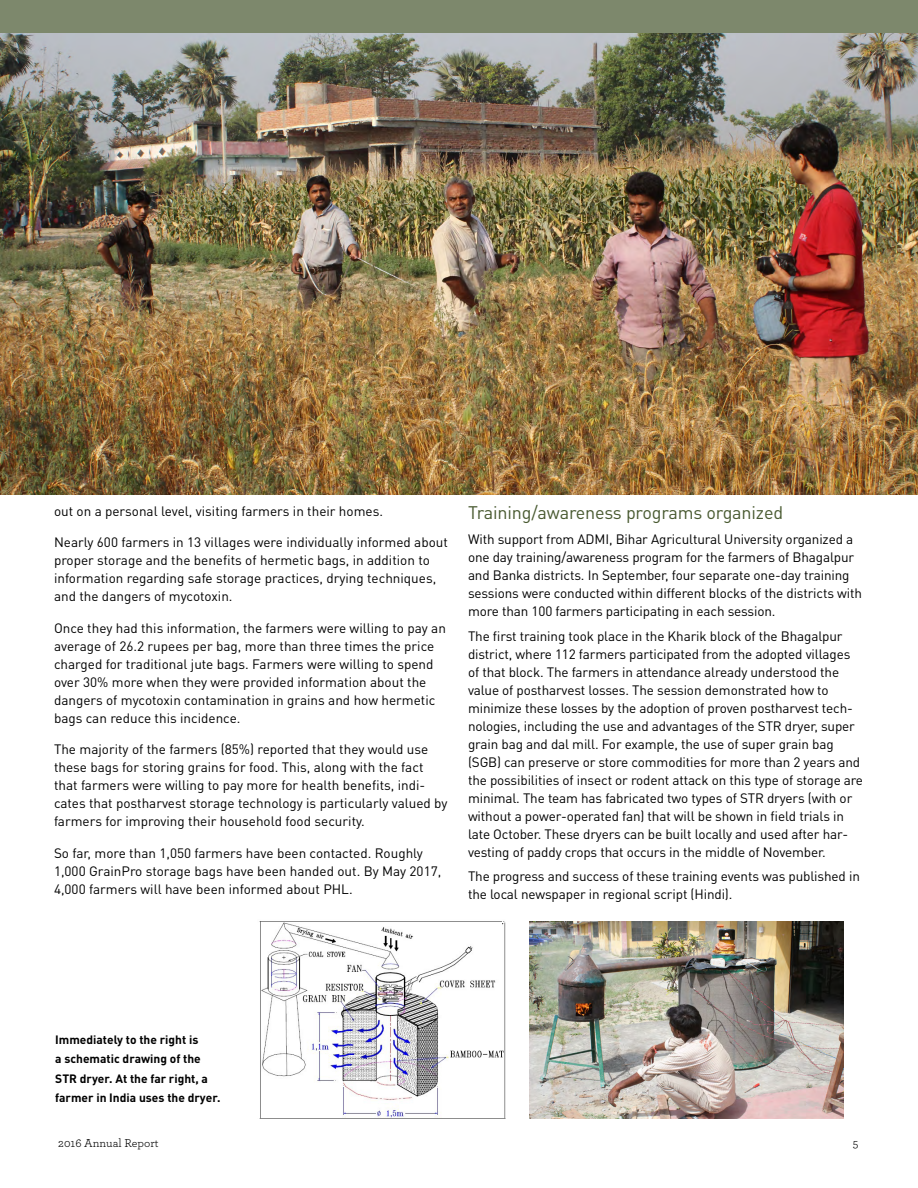
<style>
.page{position:relative;width:918px;height:1188px;background:#fff}
.page>*{position:absolute;margin:0;border:0;box-sizing:border-box;transform-origin:0 0}
.t1{font:18px "DIN Pro";letter-spacing:-.01em;color:#495a31}
.t2{font:13.5px/18px "DIN Pro";letter-spacing:-.01em;color:#000}
.t3{font:700 12px/19.5px "DIN Pro";color:#000}
.t4{font:12px "Archer";color:#000}
</style>
<div class="page">
<img style="left:0;top:32px;width:918px;height:463px">
<div style="left:0;top:0;width:918px;height:32px;background:#7d886c"></div>
<img style="left:529px;top:921px;width:314px;height:198px">
<img style="left:259px;top:921px;width:246px;height:197px">
<p class="t2" style="left:54px;top:501px;width:331px">out on a personal level, visiting farmers in their homes.</p>
<p class="t2" style="left:54px;top:533px;width:395px">Nearly 600 farmers in 13 villages were individually informed about proper storage and the benefits of hermetic bags, in addition to information regarding safe storage practices, drying techniques, and the dangers of mycotoxin.</p>
<p class="t2" style="left:54px;top:618px;width:393px">Once they had this information, the farmers were willing to pay an average of 26.2 rupees per bag, more than three times the price charged for traditional jute bags. Farmers were willing to spend over 30% more when they were provided information about the dangers of mycotoxin contamination in grains and how hermetic bags can reduce this incidence.</p>
<p class="t2" style="left:54px;top:740px;width:395px">The majority of the farmers (85%) reported that they would use these bags for storing grains for food. This, along with the fact that farmers were willing to pay more for health benefits, indi&shy;cates that postharvest storage technology is particularly valued by farmers for improving their household food security.</p>
<p class="t2" style="left:54px;top:843px;width:389px">So far, more than 1,050 farmers have been contacted. Roughly<br>1,000 GrainPro storage bags have been handed out. By May 2017,<br>4,000 farmers will have been informed about PHL.</p>
<h1 class="t1" style="left:468px;top:500px;width:317px">Training/awareness programs organized</h1>
<p class="t2" style="left:468px;top:530px;width:396px">With support from ADMI, Bihar Agricultural University organized a one day training/awareness program for the farmers of Bhagalpur and Banka districts. In September, four separate one-day training sessions were conducted within different blocks of the districts with more than 100 farmers participating in each session.</p>
<p class="t2" style="left:468px;top:626px;width:397px">The first training took place in the Kharik block of the Bhagalpur district, where 112 farmers participated from the adopted villages of that block. The farmers in attendance already understood the value of postharvest losses. The session demonstrated how to minimize these losses by the adoption of proven postharvest tech&shy;nologies, including the use and advantages of the STR dryer, super grain bag and dal mill. For example, the use of super grain bag (SGB) can preserve or store commodities for more than 2 years and the possibilities of insect or rodent attack on this type of storage are minimal. The team has fabricated two types of STR dryers (with or without a power-operated fan) that will be shown in field trials in late October. These dryers can be built locally and used after har&shy;vesting of paddy crops that occurs in the middle of November.</p>
<p class="t2" style="left:468px;top:867px;width:393px">The progress and success of these training events was published in the local newspaper in regional script (Hindi).</p>
<p class="t3" style="left:55px;top:1029px;width:167px">Immediately to the right is<br>a schematic drawing of the<br>STR dryer. At the far right, a farmer in India uses the dryer.</p>
<p class="t4" style="left:58px;top:1134px;width:102px">2016 Annual Report</p>
<p class="t4" style="left:853px;top:1134px;width:7px">5</p>
</div>
